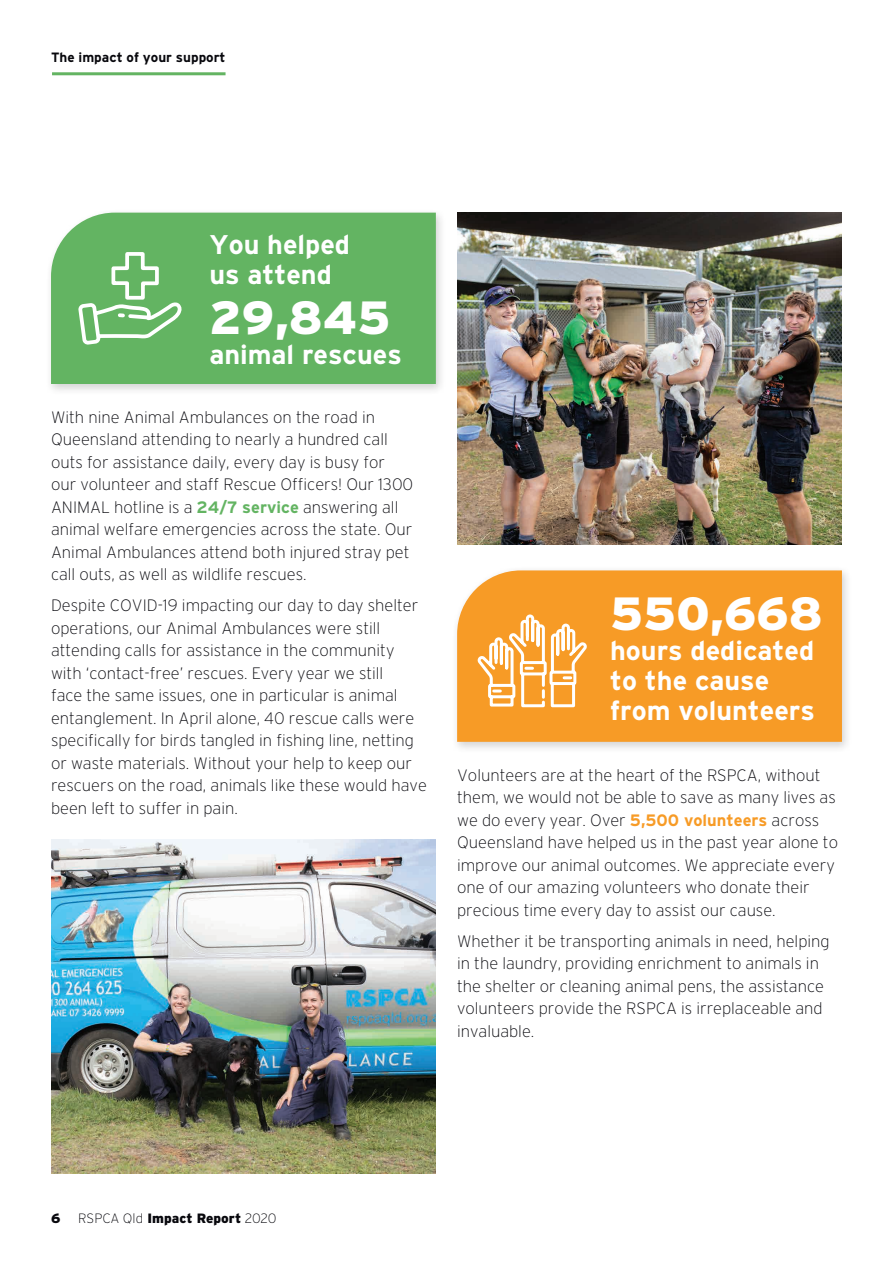
<style>
.page{position:relative;width:893px;height:1263px;background:#fff}
.page>*{position:absolute;margin:0;border:0;box-sizing:border-box;transform-origin:0 0}
.t1{font:900 46.5px "Interstate";color:#fff}
.t2{font:700 27px/30px "Interstate";color:#fff}
.t3{font:200 16.5px/22.5px "Interstate";color:#08080d}
.t4{font:200 13.5px "Interstate";color:#08080d}
.t5{font:700 13.5px "Interstate";color:#08080d}
.t6{font:900 13.5px "Interstate";color:#08080d}
.s1{font-weight:700;color:#63b462}
.s2{font-weight:700;color:#f79b26}
.s3{font-weight:900}
</style>
<div class="page">
<div style="left:45px;top:208px;width:401px;height:188px;background:#231f20;opacity:.2"></div>
<div style="left:51px;top:213px;width:385px;height:171px;background:#63b462"></div>
<div style="left:451px;top:566px;width:402px;height:188px;background:#231f20;opacity:.2"></div>
<div style="left:457px;top:570px;width:385px;height:172px;background:#f79b26"></div>
<img style="left:51px;top:839px;width:385px;height:335px">
<img style="left:457px;top:213px;width:385px;height:331px">
<hr style="left:52px;top:72px;width:174px;height:3px;background:#63b462">
<svg style="left:76px;top:250px;width:109px;height:97px;background:#7dc07c"></svg>
<svg style="left:476px;top:613px;width:113px;height:96px"></svg>
<p class="t5" style="left:51px;top:50px;width:176px">The impact of your support</p>
<p class="t2" style="left:209px;top:230px;width:142px">You helped us attend</p>
<p class="t1" style="left:209px;top:291px;width:182px">29,845</p>
<p class="t2" style="left:209px;top:339px;width:194px">animal rescues</p>
<p class="t3" style="left:51px;top:406px;width:364px">With nine Animal Ambulances on the road in Queensland attending to nearly a hundred call outs for assistance daily, every day is busy for our volunteer and staff Rescue Officers! Our 1300<br>ANIMAL hotline is a <span class="s1">24/7 service</span> answering all animal welfare emergencies across the state. Our Animal Ambulances attend both injured stray pet call outs, as well as wildlife rescues.</p>
<p class="t3" style="left:51px;top:594px;width:377px">Despite COVID-19 impacting our day to day shelter operations, our Animal Ambulances were still attending calls for assistance in the community with ‘contact-free’ rescues. Every year we still<br>face the same issues, one in particular is animal entanglement. In April alone, 40 rescue calls were specifically for birds tangled in fishing line, netting or waste materials. Without your help to keep our rescuers on the road, animals like these would have been left to suffer in pain.</p>
<p class="t1" style="left:610px;top:587px;width:214px">550,668</p>
<p class="t2" style="left:610px;top:635px;width:206px">hours dedicated to the cause from volunteers</p>
<p class="t3" style="left:457px;top:763px;width:382px">Volunteers are at the heart of the RSPCA, without them, we would not be able to save as many lives as we do every year. Over <span class="s2">5,500 volunteers</span> across Queensland have helped us in the past year alone to improve our animal outcomes. We appreciate every one of our amazing volunteers who donate their precious time every day to assist our cause.</p>
<p class="t3" style="left:457px;top:929px;width:374px">Whether it be transporting animals in need, helping in the laundry, providing enrichment to animals in the shelter or cleaning animal pens, the assistance volunteers provide the RSPCA is irreplaceable and invaluable.</p>
<p class="t6" style="left:51px;top:1210px;width:11px">6</p>
<p class="t4" style="left:78px;top:1211px;width:200px">RSPCA Qld <span class="s3">Impact Report</span> 2020</p>
</div>
